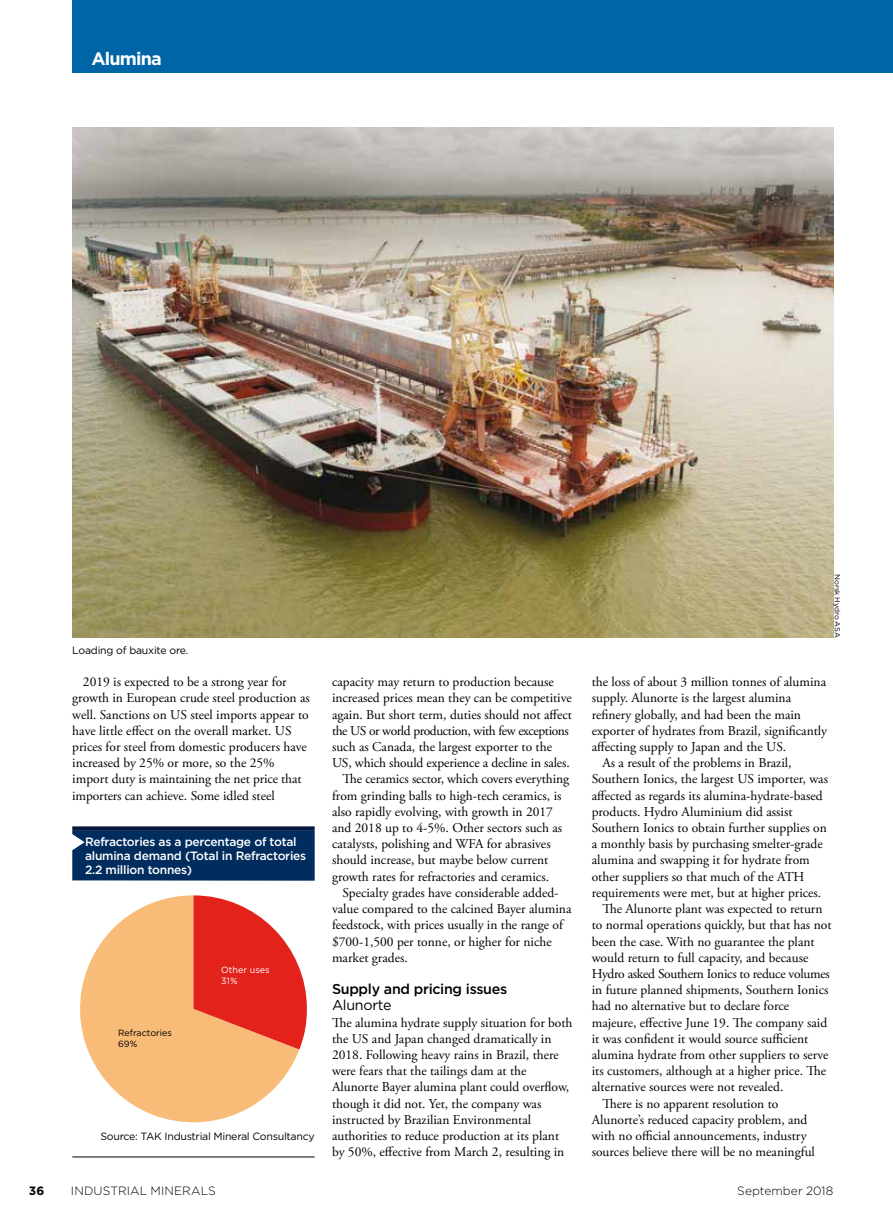
<style>
.page{position:relative;width:893px;height:1221px;background:#fff}
.page>*{position:absolute;margin:0;border:0;box-sizing:border-box;transform-origin:0 0}
.t1{font:700 18px "Gotham";letter-spacing:-.045em;color:#fff}
.t2{font:500 14.25px "Gotham";letter-spacing:-.02em;color:#000}
.t3{font:14.25px "Gotham";letter-spacing:-.02em;color:#000}
.t4{font:13.5px/16.2px "Adobe Garamond Pro";color:#000}
.t5{font:13.5px "Adobe Garamond Pro";letter-spacing:-.03em;color:#000}
.t6{font:13.5px "Adobe Garamond Pro";letter-spacing:-.02em;color:#000}
.t7{font:500 12px/13.8px "Gotham";letter-spacing:-.02em;color:#fff}
.t8{font:300 12px "Gotham";letter-spacing:.005em;color:#000}
.t9{font:700 12px "Gotham";color:#000}
.t10{font:10.5px "Gotham";letter-spacing:-.02em;color:#000}
.t11{font:9px/10.8px "Gotham";color:#000}
.t12{font:9px/10.8px "Gotham";color:#fff}
.t13{font:7.5px "Gotham";letter-spacing:-.02em;color:#000}
</style>
<div class="page">
<div style="left:72px;top:0;width:821px;height:73px;background:#0065a6"></div>
<img style="left:72px;top:128px;width:761px;height:509px">
<hr style="left:72px;top:1156px;width:243px;height:1px;background:#000">
<svg style="left:72px;top:826px;width:243px;height:4px"></svg>
<div style="left:72px;top:830px;width:243px;height:50px;background:#002c5e"></div>
<svg style="left:80px;top:895px;width:219px;height:227px;fill:#f8bb78"></svg>
<svg style="left:193px;top:895px;width:114px;height:154px"></svg>
<h1 class="t1" style="left:91px;top:46px;width:72px">Alumina</h1>
<p class="t10" style="left:72px;top:643px;width:117px">Loading of bauxite ore.</p>
<p class="t4" style="left:72px;top:674px;width:239px;text-indent:11px">2019 is expected to be a strong year for growth in European crude steel production as well. Sanctions on US steel imports appear to have little effect on the overall market. US prices for steel from domestic producers have increased by 25% or more, so the 25% import duty is maintaining the net price that importers can achieve. Some idled steel</p>
<p class="t4" style="left:332px;top:674px;width:223px">capacity may return to production because</p>
<p class="t4" style="left:332px;top:690px;width:241px">increased prices mean they can be competitive</p>
<p class="t4" style="left:332px;top:706px;width:241px">again. But short term, duties should not affect</p>
<p class="t5" style="left:332px;top:722px;width:238px">the US or world production, with few exceptions</p>
<p class="t4" style="left:332px;top:739px;width:222px">such as Canada, the largest exporter to the</p>
<p class="t4" style="left:332px;top:755px;width:239px">US, which should experience a decline in sales.</p>
<p class="t4" style="left:343px;top:771px;width:228px">The ceramics sector, which covers everything</p>
<p class="t4" style="left:332px;top:787px;width:231px">from grinding balls to high-tech ceramics, is</p>
<p class="t4" style="left:332px;top:803px;width:222px">also rapidly evolving, with growth in 2017</p>
<p class="t4" style="left:332px;top:820px;width:232px">and 2018 up to 4-5%. Other sectors such as</p>
<p class="t4" style="left:332px;top:836px;width:220px">catalysts, polishing and WFA for abrasives</p>
<p class="t4" style="left:332px;top:852px;width:218px">should increase, but maybe below current</p>
<p class="t4" style="left:332px;top:868px;width:219px">growth rates for refractories and ceramics.</p>
<p class="t4" style="left:343px;top:884px;width:217px">Specialty grades have considerable added-</p>
<p class="t4" style="left:332px;top:901px;width:241px">value compared to the calcined Bayer alumina</p>
<p class="t4" style="left:332px;top:917px;width:232px">feedstock, with prices usually in the range of</p>
<p class="t4" style="left:332px;top:933px;width:221px">$700-1,500 per tonne, or higher for niche</p>
<p class="t4" style="left:332px;top:949px;width:77px">market grades.</p>
<p class="t2" style="left:332px;top:979px;width:177px">Supply and pricing issues</p>
<p class="t3" style="left:332px;top:996px;width:61px">Alunorte</p>
<p class="t4" style="left:332px;top:1014px;width:242px">The alumina hydrate supply situation for both the US and Japan changed dramatically in 2018. Following heavy rains in Brazil, there were fears that the tailings dam at the Alunorte Bayer alumina plant could overflow, though it did not. Yet, the company was instructed by Brazilian Environmental authorities to reduce production at its plant by 50%, effective from March 2, resulting in</p>
<p class="t7" style="left:85px;top:834px;width:223px">Refractories as a percentage of total alumina demand (Total in Refractories<br>2.2 million tonnes)</p>
<p class="t12" style="left:221px;top:963px;width:50px">Other uses<br>31%</p>
<p class="t11" style="left:118px;top:1026px;width:55px">Refractories<br>69%</p>
<p class="t10" style="left:100px;top:1129px;width:216px">Source: TAK Industrial Mineral Consultancy</p>
<p class="t13" style="left:842px;top:574px;width:65px;rotate:90deg">Norsk Hydro ASA</p>
<p class="t4" style="left:592px;top:674px;width:236px">the loss of about 3 million tonnes of alumina</p>
<p class="t4" style="left:592px;top:690px;width:201px">supply. Alunorte is the largest alumina</p>
<p class="t4" style="left:592px;top:706px;width:211px">refinery globally, and had been the main</p>
<p class="t4" style="left:592px;top:722px;width:237px">exporter of hydrates from Brazil, significantly</p>
<p class="t4" style="left:592px;top:739px;width:196px">affecting supply to Japan and the US.</p>
<p class="t4" style="left:602px;top:755px;width:191px">As a result of the problems in Brazil,</p>
<p class="t4" style="left:592px;top:771px;width:238px">Southern Ionics, the largest US importer, was</p>
<p class="t4" style="left:592px;top:787px;width:232px">affected as regards its alumina-hydrate-based</p>
<p class="t4" style="left:592px;top:803px;width:202px">products. Hydro Aluminium did assist</p>
<p class="t4" style="left:592px;top:820px;width:237px">Southern Ionics to obtain further supplies on</p>
<p class="t4" style="left:592px;top:836px;width:232px">a monthly basis by purchasing smelter-grade</p>
<p class="t4" style="left:592px;top:852px;width:220px">alumina and swapping it for hydrate from</p>
<p class="t4" style="left:592px;top:868px;width:214px">other suppliers so that much of the ATH</p>
<p class="t4" style="left:592px;top:884px;width:231px">requirements were met, but at higher prices.</p>
<p class="t4" style="left:602px;top:901px;width:222px">The Alunorte plant was expected to return</p>
<p class="t4" style="left:592px;top:917px;width:241px">to normal operations quickly, but that has not</p>
<p class="t4" style="left:592px;top:933px;width:224px">been the case. With no guarantee the plant</p>
<p class="t4" style="left:592px;top:949px;width:218px">would return to full capacity, and because</p>
<p class="t6" style="left:592px;top:965px;width:240px">Hydro asked Southern Ionics to reduce volumes</p>
<p class="t4" style="left:592px;top:982px;width:238px">in future planned shipments, Southern Ionics</p>
<p class="t4" style="left:592px;top:998px;width:199px">had no alternative but to declare force</p>
<p class="t4" style="left:592px;top:1014px;width:237px">majeure, effective June 19. The company said</p>
<p class="t4" style="left:592px;top:1030px;width:218px">it was confident it would source sufficient</p>
<p class="t4" style="left:592px;top:1046px;width:238px">alumina hydrate from other suppliers to serve</p>
<p class="t4" style="left:592px;top:1063px;width:236px">its customers, although at a higher price. The</p>
<p class="t4" style="left:592px;top:1079px;width:193px">alternative sources were not revealed.</p>
<p class="t4" style="left:602px;top:1095px;width:178px">There is no apparent resolution to</p>
<p class="t4" style="left:592px;top:1111px;width:217px">Alunorte’s reduced capacity problem, and</p>
<p class="t4" style="left:592px;top:1127px;width:216px">with no official announcements, industry</p>
<p class="t4" style="left:592px;top:1144px;width:225px">sources believe there will be no meaningful</p>
<p class="t9" style="left:29px;top:1182px;width:17px">36</p>
<p class="t8" style="left:71px;top:1183px;width:146px">INDUSTRIAL MINERALS</p>
<p class="t8" style="left:737px;top:1183px;width:98px">September 2018</p>
</div>
